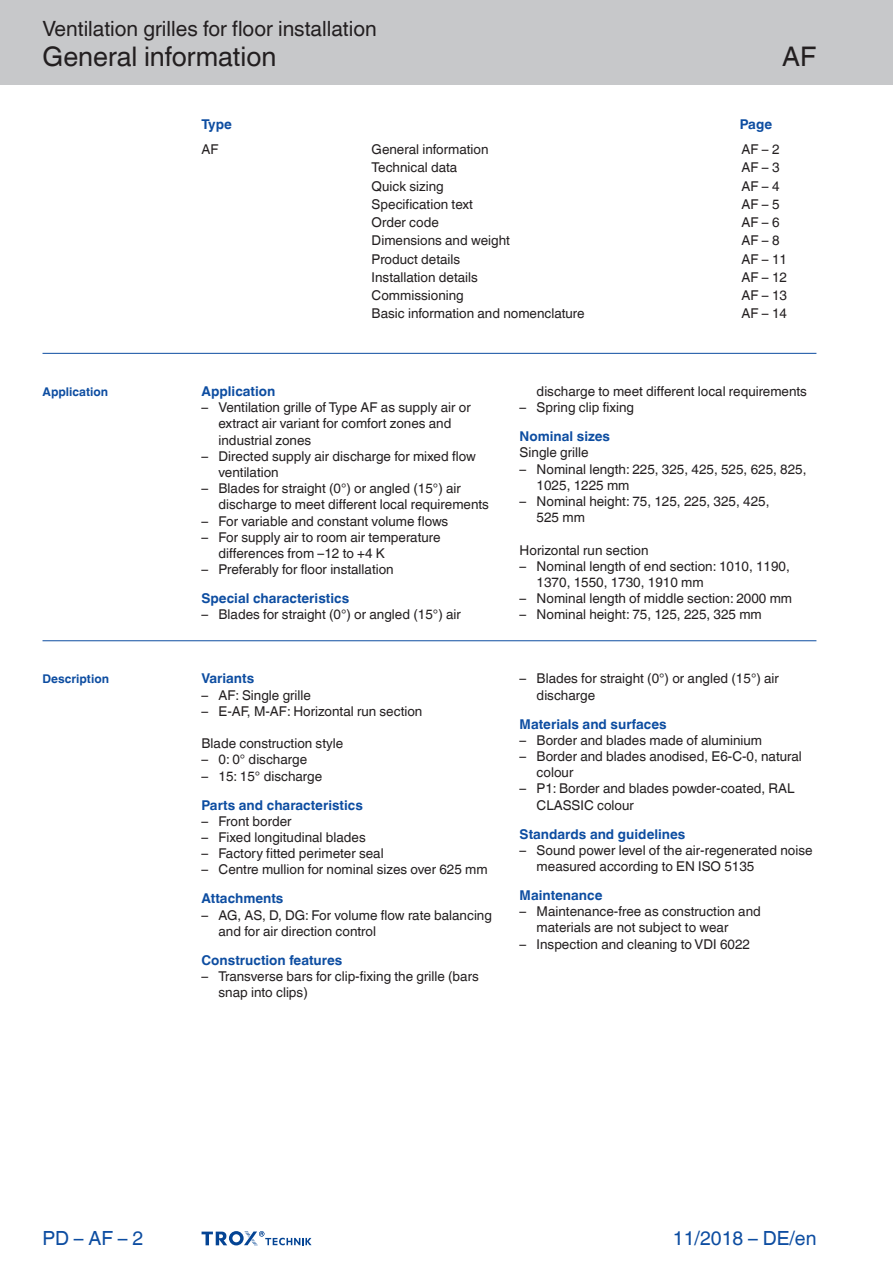
<style>
.page{position:relative;width:893px;height:1263px;background:#fff}
.page>*{position:absolute;margin:0;border:0;box-sizing:border-box;transform-origin:0 0}
.Navigation_2{font:27px "TROX Helvetica";color:#231f20}
.Navigation_3{font:27px "TROX Helvetica";color:#231f20}
.Navigation_1{font:21px "TROX Helvetica";color:#231f20}
.date{font:19.5px "TROX Helvetica";color:#0d4da1}
.pagina_li-re{font:19.5px "TROX Helvetica";color:#0d4da1}
.descr_txt_section_li{font:13.5px/16.2px "TROX Helvetica";color:#231f20}
.Standard_oben_links{font:13.5px "TROX Helvetica";color:#231f20}
.descr_txt_section_ti{font:700 13.5px "TROX Helvetica";color:#0d4da1}
.descr_txt_section_pa{font:13.5px "TROX Helvetica";color:#231f20}
.Standard_oben_links-2{font:700 13.5px "TROX Helvetica";color:#0d4da1}
.marg_title_blue{font:700 12px "TROX Helvetica";color:#0d4da1}
</style>
<div class="page">
<div style="left:0;top:0;width:893px;height:85px;background:#c7c8ca"></div>
<hr style="left:43px;top:353px;width:773px;height:1px;background:#0d4da1">
<hr style="left:43px;top:640px;width:773px;height:1px;background:#0d4da1">
<svg style="left:202px;top:1231px;width:110px;height:15px"></svg>
<p class="Navigation_1" style="left:43px;top:17px;width:336px">Ventilation grilles for floor installation</p>
<p class="Navigation_2" style="left:43px;top:41px;width:235px">General information</p>
<p class="Navigation_3" style="left:782px;top:41px;width:36px">AF</p>
<p class="marg_title_blue" style="left:43px;top:385px;width:67px">Application</p>
<p class="marg_title_blue" style="left:43px;top:672px;width:68px">Description</p>
<p class="Standard_oben_links-2" style="left:202px;top:116px;width:32px">Type</p>
<p class="Standard_oben_links" style="left:202px;top:142px;width:19px">AF</p>
<p class="Standard_oben_links" style="left:372px;top:142px;width:118px">General information</p>
<p class="Standard_oben_links" style="left:742px;top:142px;width:39px">AF – 2</p>
<p class="Standard_oben_links" style="left:372px;top:160px;width:87px">Technical data</p>
<p class="Standard_oben_links" style="left:742px;top:160px;width:39px">AF – 3</p>
<p class="Standard_oben_links" style="left:372px;top:178px;width:74px">Quick sizing</p>
<p class="Standard_oben_links" style="left:742px;top:178px;width:39px">AF – 4</p>
<p class="Standard_oben_links" style="left:372px;top:196px;width:103px">Specification text</p>
<p class="Standard_oben_links" style="left:742px;top:196px;width:39px">AF – 5</p>
<p class="Standard_oben_links" style="left:372px;top:215px;width:69px">Order code</p>
<p class="Standard_oben_links" style="left:742px;top:215px;width:39px">AF – 6</p>
<p class="Standard_oben_links" style="left:372px;top:233px;width:140px">Dimensions and weight</p>
<p class="Standard_oben_links" style="left:742px;top:233px;width:39px">AF – 8</p>
<p class="Standard_oben_links" style="left:372px;top:251px;width:90px">Product details</p>
<p class="Standard_oben_links" style="left:742px;top:251px;width:47px">AF – 11</p>
<p class="Standard_oben_links" style="left:372px;top:269px;width:108px">Installation details</p>
<p class="Standard_oben_links" style="left:742px;top:269px;width:47px">AF – 12</p>
<p class="Standard_oben_links" style="left:372px;top:287px;width:94px">Commissioning</p>
<p class="Standard_oben_links" style="left:742px;top:287px;width:47px">AF – 13</p>
<p class="Standard_oben_links" style="left:372px;top:306px;width:215px">Basic information and nomenclature</p>
<p class="Standard_oben_links" style="left:742px;top:306px;width:47px">AF – 14</p>
<p class="Standard_oben_links-2" style="left:740px;top:116px;width:34px">Page</p>
<p class="descr_txt_section_ti" style="left:202px;top:383px;width:75px">Application</p>
<p class="descr_txt_section_li" style="left:219px;top:399px;width:254px;text-indent:-17px">– Ventilation grille of Type AF as supply air or extract air variant for comfort zones and industrial zones</p>
<p class="descr_txt_section_li" style="left:219px;top:448px;width:259px;text-indent:-17px">– Directed supply air discharge for mixed flow ventilation</p>
<p class="descr_txt_section_li" style="left:219px;top:480px;width:272px;text-indent:-17px">– Blades for straight (0°) or angled (15°) air discharge to meet different local requirements</p>
<p class="descr_txt_section_li" style="left:202px;top:513px;width:248px">– For variable and constant volume flows</p>
<p class="descr_txt_section_li" style="left:219px;top:529px;width:223px;text-indent:-17px">– For supply air to room air temperature differences from –12 to +4 K</p>
<p class="descr_txt_section_li" style="left:202px;top:561px;width:194px">– Preferably for floor installation</p>
<p class="descr_txt_section_ti" style="left:202px;top:591px;width:149px">Special characteristics</p>
<p class="descr_txt_section_li" style="left:202px;top:607px;width:261px">– Blades for straight (0°) or angled (15°) air</p>
<p class="descr_txt_section_ti" style="left:202px;top:671px;width:54px">Variants</p>
<p class="descr_txt_section_li" style="left:202px;top:687px;width:111px">– AF: Single grille</p>
<p class="descr_txt_section_li" style="left:202px;top:703px;width:222px">– E-AF, M-AF: Horizontal run section</p>
<p class="descr_txt_section_pa" style="left:202px;top:736px;width:143px">Blade construction style</p>
<p class="descr_txt_section_li" style="left:202px;top:752px;width:107px">– 0: 0° discharge</p>
<p class="descr_txt_section_li" style="left:202px;top:768px;width:122px">– 15: 15° discharge</p>
<p class="descr_txt_section_ti" style="left:202px;top:797px;width:163px">Parts and characteristics</p>
<p class="descr_txt_section_li" style="left:202px;top:813px;width:92px">– Front border</p>
<p class="descr_txt_section_li" style="left:202px;top:829px;width:166px">– Fixed longitudinal blades</p>
<p class="descr_txt_section_li" style="left:202px;top:845px;width:184px">– Factory fitted perimeter seal</p>
<p class="descr_txt_section_li" style="left:202px;top:862px;width:288px">– Centre mullion for nominal sizes over 625 mm</p>
<p class="descr_txt_section_ti" style="left:202px;top:891px;width:83px">Attachments</p>
<p class="descr_txt_section_li" style="left:219px;top:907px;width:275px;text-indent:-17px">– AG, AS, D, DG: For volume flow rate balancing and for air direction control</p>
<p class="descr_txt_section_ti" style="left:202px;top:952px;width:142px">Construction features</p>
<p class="descr_txt_section_li" style="left:219px;top:968px;width:262px;text-indent:-17px">– Transverse bars for clip-fixing the grille (bars snap into clips)</p>
<p class="descr_txt_section_li" style="left:537px;top:383px;width:272px">discharge to meet different local requirements</p>
<p class="descr_txt_section_li" style="left:520px;top:399px;width:116px">– Spring clip fixing</p>
<p class="descr_txt_section_ti" style="left:520px;top:429px;width:92px">Nominal sizes</p>
<p class="descr_txt_section_pa" style="left:520px;top:445px;width:70px">Single grille</p>
<p class="descr_txt_section_li" style="left:537px;top:461px;width:271px;text-indent:-17px">– Nominal length: 225, 325, 425, 525, 625, 825,<br>1025, 1225 mm</p>
<p class="descr_txt_section_li" style="left:537px;top:493px;width:234px;text-indent:-17px">– Nominal height: 75, 125, 225, 325, 425,<br>525 mm</p>
<p class="descr_txt_section_pa" style="left:520px;top:542px;width:131px">Horizontal run section</p>
<p class="descr_txt_section_li" style="left:537px;top:558px;width:255px;text-indent:-17px">– Nominal length of end section: 1010, 1190,<br>1370, 1550, 1730, 1910 mm</p>
<p class="descr_txt_section_li" style="left:520px;top:590px;width:274px">– Nominal length of middle section: 2000 mm</p>
<p class="descr_txt_section_li" style="left:520px;top:607px;width:244px">– Nominal height: 75, 125, 225, 325 mm</p>
<p class="descr_txt_section_li" style="left:537px;top:671px;width:244px;text-indent:-17px">– Blades for straight (0°) or angled (15°) air discharge</p>
<p class="descr_txt_section_ti" style="left:520px;top:716px;width:148px">Materials and surfaces</p>
<p class="descr_txt_section_li" style="left:520px;top:732px;width:244px">– Border and blades made of aluminium</p>
<p class="descr_txt_section_li" style="left:537px;top:748px;width:267px;text-indent:-17px">– Border and blades anodised, E6-C-0, natural colour</p>
<p class="descr_txt_section_li" style="left:537px;top:781px;width:260px;text-indent:-17px">– P1: Border and blades powder-coated, RAL<br>CLASSIC colour</p>
<p class="descr_txt_section_ti" style="left:520px;top:826px;width:167px">Standards and guidelines</p>
<p class="descr_txt_section_li" style="left:537px;top:842px;width:277px;text-indent:-17px">– Sound power level of the air-regenerated noise measured according to EN ISO 5135</p>
<p class="descr_txt_section_ti" style="left:520px;top:887px;width:84px">Maintenance</p>
<p class="descr_txt_section_li" style="left:537px;top:903px;width:226px;text-indent:-17px">– Maintenance-free as construction and materials are not subject to wear</p>
<p class="descr_txt_section_li" style="left:520px;top:936px;width:232px">– Inspection and cleaning to VDI 6022</p>
<p class="pagina_li-re" style="left:43px;top:1227px;width:102px">PD – AF – 2</p>
<p class="date" style="left:673px;top:1227px;width:145px">11/2018 – DE/en</p>
</div>
